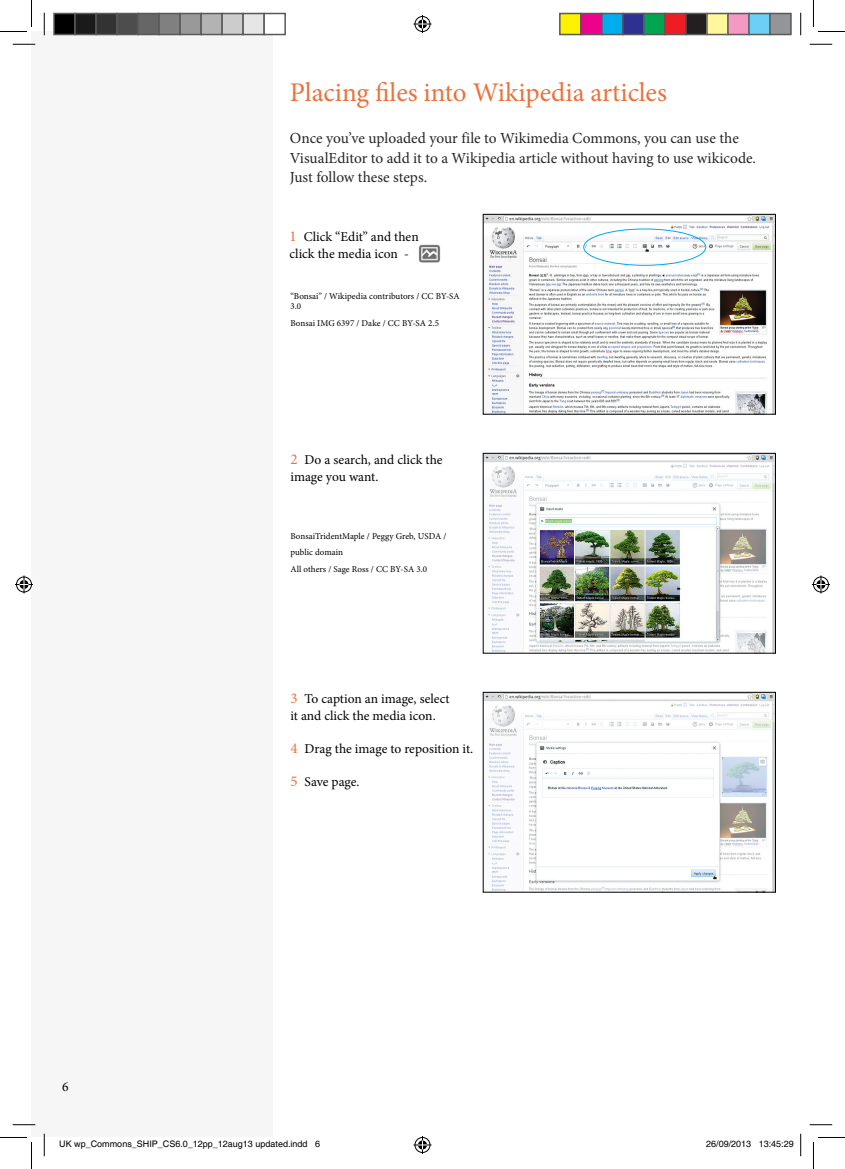
<style>
.page{position:relative;width:845px;height:1169px;background:#fff}
.page>*{position:absolute;margin:0;border:0;box-sizing:border-box;transform-origin:0 0}
.t1{font:27px "Minion Pro";letter-spacing:-.005em;color:#ea723d}
.t2{font:15.3px/19.5px "Minion Pro";color:#252525}
.t3{font:13.5px/16.5px "Minion Pro";letter-spacing:-.005em;color:#000}
.t4{font:9px/10.5px "Minion Pro";letter-spacing:.005em;color:#000}
.t5{font:9px "Helvetica";color:#000}
.s1{font-size:15px;color:#ea723d}
</style>
<div class="page">
<div style="left:32px;top:32px;width:241px;height:1105px;background:#f6f6f6"></div>
<img style="left:418px;top:244px;width:23px;height:19px">
<img style="left:485px;top:455px;width:288px;height:196px">
<div style="left:483px;top:453px;width:292px;height:200px;border:1px solid #000"></div>
<img style="left:485px;top:694px;width:288px;height:196px">
<div style="left:483px;top:692px;width:292px;height:200px;border:1px solid #000"></div>
<img style="left:485px;top:216px;width:288px;height:196px">
<div style="left:483px;top:214px;width:292px;height:200px;border:1px solid #000"></div>
<div style="left:583px;top:229px;width:123px;height:37px;border:1px solid #00a8ec;border-radius:50%"></div>
<hr style="left:13px;top:43px;width:22px;height:2px;background:#fff">
<hr style="left:13px;top:1123px;width:22px;height:2px;background:#fff">
<hr style="left:43px;top:13px;width:2px;height:22px;background:#fff">
<hr style="left:43px;top:1133px;width:2px;height:23px;background:#fff">
<svg style="left:13px;top:44px;width:22px;height:1px"></svg>
<svg style="left:809px;top:44px;width:23px;height:1px"></svg>
<svg style="left:13px;top:1124px;width:22px;height:1px"></svg>
<svg style="left:809px;top:1124px;width:23px;height:1px"></svg>
<svg style="left:44px;top:13px;width:1px;height:22px"></svg>
<svg style="left:44px;top:1133px;width:1px;height:23px"></svg>
<svg style="left:800px;top:13px;width:1px;height:22px"></svg>
<svg style="left:800px;top:1133px;width:1px;height:23px"></svg>
<svg style="left:0;top:0;width:32px;height:32px"></svg>
<svg style="left:0;top:1137px;width:32px;height:32px"></svg>
<svg style="left:813px;top:0;width:32px;height:32px"></svg>
<svg style="left:813px;top:1137px;width:32px;height:32px"></svg>
<svg style="left:413px;top:15px;width:18px;height:18px"></svg>
<svg style="left:413px;top:1136px;width:18px;height:18px"></svg>
<svg style="left:15px;top:575px;width:18px;height:18px"></svg>
<svg style="left:812px;top:575px;width:18px;height:18px"></svg>
<div style="left:54px;top:14px;width:21px;height:21px;background:#000"></div>
<div style="left:53px;top:13px;width:23px;height:22px;border:2px solid #595959"></div>
<div style="left:75px;top:14px;width:21px;height:21px;background:#1a1a1a"></div>
<div style="left:74px;top:13px;width:23px;height:22px;border:2px solid #595959"></div>
<div style="left:96px;top:14px;width:21px;height:21px;background:#333"></div>
<div style="left:95px;top:13px;width:23px;height:22px;border:2px solid #595959"></div>
<div style="left:117px;top:14px;width:21px;height:21px;background:#4d4d4d"></div>
<div style="left:116px;top:13px;width:23px;height:22px;border:2px solid #595959"></div>
<div style="left:138px;top:14px;width:21px;height:21px;background:#666"></div>
<div style="left:137px;top:13px;width:23px;height:22px;border:2px solid #595959"></div>
<div style="left:159px;top:14px;width:21px;height:21px;background:#808080"></div>
<div style="left:158px;top:13px;width:23px;height:22px;border:2px solid #595959"></div>
<div style="left:180px;top:14px;width:21px;height:21px;background:#999"></div>
<div style="left:179px;top:13px;width:23px;height:22px;border:2px solid #595959"></div>
<div style="left:201px;top:14px;width:21px;height:21px;background:#b3b3b3"></div>
<div style="left:200px;top:13px;width:23px;height:22px;border:2px solid #595959"></div>
<div style="left:222px;top:14px;width:21px;height:21px;background:#ccc"></div>
<div style="left:221px;top:13px;width:23px;height:22px;border:2px solid #595959"></div>
<div style="left:243px;top:14px;width:21px;height:21px;background:#e6e6e6"></div>
<div style="left:242px;top:13px;width:23px;height:22px;border:2px solid #595959"></div>
<div style="left:263px;top:13px;width:23px;height:22px;border:2px solid #595959"></div>
<div style="left:560px;top:14px;width:21px;height:21px;background:#fff101"></div>
<div style="left:559px;top:13px;width:22px;height:22px;border:2px solid #595959"></div>
<div style="left:581px;top:14px;width:21px;height:21px;background:#ed028c"></div>
<div style="left:580px;top:13px;width:22px;height:22px;border:2px solid #595959"></div>
<div style="left:602px;top:14px;width:21px;height:21px;background:#00aeef"></div>
<div style="left:601px;top:13px;width:22px;height:22px;border:2px solid #595959"></div>
<div style="left:623px;top:14px;width:21px;height:21px;background:#2e3092"></div>
<div style="left:622px;top:13px;width:22px;height:22px;border:2px solid #595959"></div>
<div style="left:644px;top:14px;width:21px;height:21px;background:#00a54f"></div>
<div style="left:643px;top:13px;width:22px;height:22px;border:2px solid #595959"></div>
<div style="left:665px;top:14px;width:21px;height:21px;background:#ee1d23"></div>
<div style="left:664px;top:13px;width:22px;height:22px;border:2px solid #595959"></div>
<div style="left:686px;top:14px;width:21px;height:21px;background:#231f20"></div>
<div style="left:685px;top:13px;width:22px;height:22px;border:2px solid #595959"></div>
<div style="left:707px;top:14px;width:21px;height:21px;background:#fff79a"></div>
<div style="left:706px;top:13px;width:22px;height:22px;border:2px solid #595959"></div>
<div style="left:728px;top:14px;width:21px;height:21px;background:#f499c2"></div>
<div style="left:727px;top:13px;width:22px;height:22px;border:2px solid #595959"></div>
<div style="left:749px;top:14px;width:21px;height:21px;background:#6bcff6"></div>
<div style="left:748px;top:13px;width:22px;height:22px;border:2px solid #595959"></div>
<div style="left:770px;top:14px;width:21px;height:21px;background:#939598"></div>
<div style="left:769px;top:13px;width:22px;height:22px;border:2px solid #595959"></div>
<p class="t1" style="left:290px;top:75px;width:378px">Placing files into Wikipedia articles</p>
<p class="t2" style="left:290px;top:129px;width:467px">Once you’ve uploaded your file to Wikimedia Commons, you can use the<br>VisualEditor to add it to a Wikipedia article without having to use wikicode.<br>Just follow these steps.</p>
<p class="t3" style="left:289px;top:229px;width:131px"><span class="s1">1</span> Click “Edit” and then</p>
<p class="t3" style="left:289px;top:245px;width:121px">click the media icon -</p>
<p class="t4" style="left:290px;top:291px;width:171px">“Bonsai” / Wikipedia contributors / CC BY-SA<br>3.0</p>
<p class="t4" style="left:290px;top:318px;width:150px">Bonsai IMG 6397 / Dake / CC BY-SA 2.5</p>
<p class="t3" style="left:290px;top:452px;width:154px"><span class="s1">2</span> Do a search, and click the image you want.</p>
<p class="t4" style="left:290px;top:527px;width:157px;line-height:16.5px">BonsaiTridentMaple / Peggy Greb, USDA / public domain</p>
<p class="t4" style="left:290px;top:563px;width:138px">All others / Sage Ross / CC BY-SA 3.0</p>
<p class="t3" style="left:62px;top:1078px;width:8px">6</p>
<p class="t3" style="left:290px;top:691px;width:161px"><span class="s1">3</span> To caption an image, select it and click the media icon.</p>
<p class="t3" style="left:290px;top:740px;width:184px"><span class="s1">4</span> Drag the image to reposition it.</p>
<p class="t3" style="left:290px;top:773px;width:71px"><span class="s1">5</span> Save page.</p>
<p class="t5" style="left:59px;top:1138px;width:262px">UK wp_Commons_SHIP_CS6.0_12pp_12aug13 updated.indd 6</p>
<p class="t5" style="left:706px;top:1138px;width:89px">26/09/2013 13:45:29</p>
</div>
